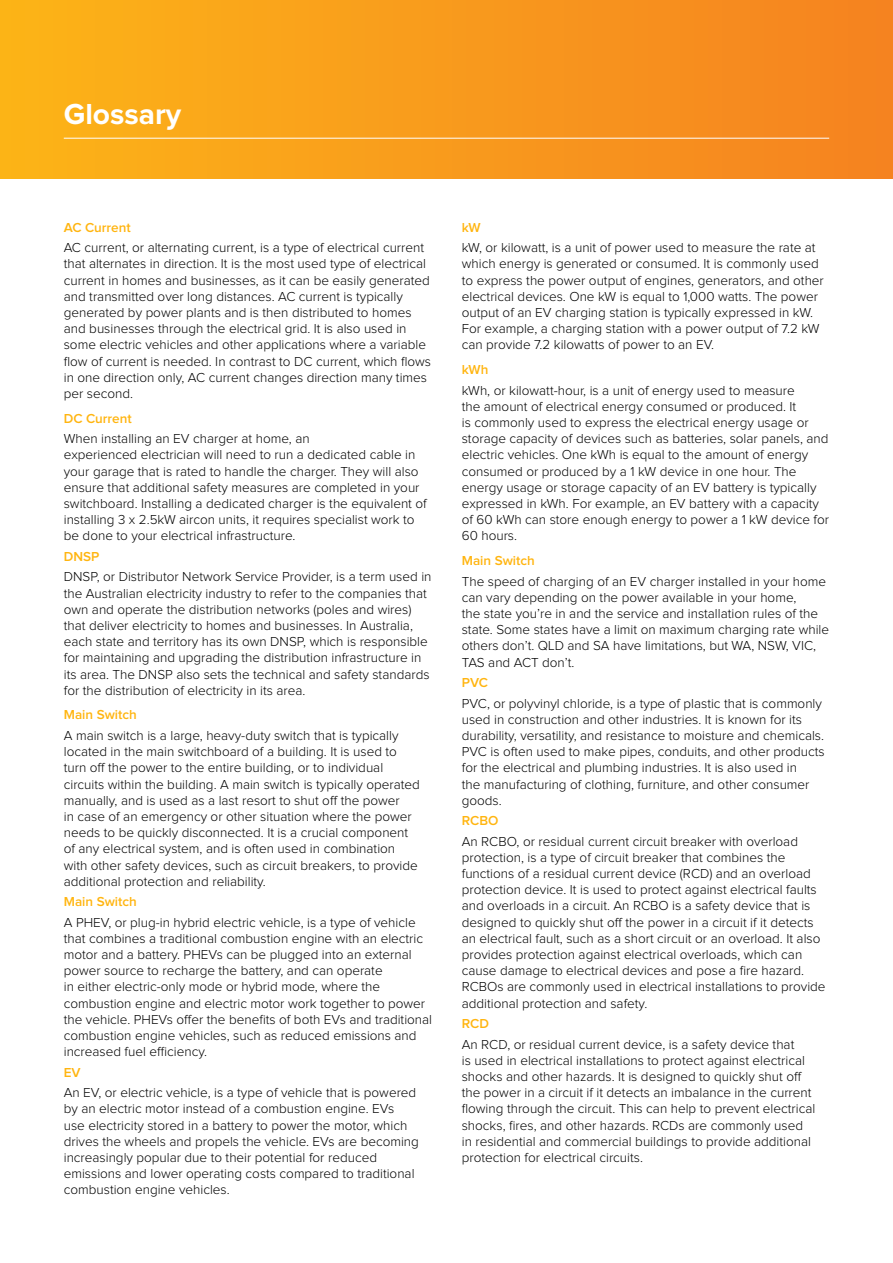
<style>
.page{position:relative;width:893px;height:1263px;background:#fff}
.page>*{position:absolute;margin:0;border:0;box-sizing:border-box;transform-origin:0 0}
.t1{font:700 30px "Proxima Nova";color:#fff}
.t2{font:300 13.5px/16.2px "Proxima Nova";color:#000}
.t3{font:600 13.5px "Proxima Nova";color:#ffb510}
</style>
<div class="page">
<div style="left:0;top:0;width:893px;height:179px;background:linear-gradient(to right,#fcb417,#f58220)"></div>
<hr style="left:64px;top:138px;width:765px;height:1px;background:#fff">
<h1 class="t1" style="left:64px;top:96px;width:119px">Glossary</h1>
<p class="t3" style="left:64px;top:221px;width:69px">AC Current</p>
<p class="t2" style="left:64px;top:240px;width:369px">AC current, or alternating current, is a type of electrical current that alternates in direction. It is the most used type of electrical current in homes and businesses, as it can be easily generated and transmitted over long distances. AC current is typically generated by power plants and is then distributed to homes and businesses through the electrical grid. It is also used in some electric vehicles and other applications where a variable flow of current is needed. In contrast to DC current, which flows in one direction only, AC current changes direction many times per second.</p>
<p class="t3" style="left:64px;top:412px;width:69px">DC Current</p>
<p class="t2" style="left:64px;top:431px;width:364px">When installing an EV charger at home, an<br>experienced electrician will need to run a dedicated cable in your garage that is rated to handle the charger. They will also ensure that additional safety measures are completed in your switchboard. Installing a dedicated charger is the equivalent of installing 3 x 2.5kW aircon units, it requires specialist work to be done to your electrical infrastructure.</p>
<p class="t3" style="left:64px;top:550px;width:37px">DNSP</p>
<p class="t2" style="left:64px;top:569px;width:369px">DNSP, or Distributor Network Service Provider, is a term used in the Australian electricity industry to refer to the companies that own and operate the distribution networks (poles and wires) that deliver electricity to homes and businesses. In Australia, each state and territory has its own DNSP, which is responsible for maintaining and upgrading the distribution infrastructure in its area. The DNSP also sets the technical and safety standards for the distribution of electricity in its area.</p>
<p class="t3" style="left:64px;top:709px;width:75px">Main Switch</p>
<p class="t2" style="left:64px;top:728px;width:358px">A main switch is a large, heavy-duty switch that is typically located in the main switchboard of a building. It is used to turn off the power to the entire building, or to individual circuits within the building. A main switch is typically operated manually, and is used as a last resort to shut off the power<br>in case of an emergency or other situation where the power needs to be quickly disconnected. It is a crucial component of any electrical system, and is often used in combination with other safety devices, such as circuit breakers, to provide additional protection and reliability.</p>
<p class="t3" style="left:64px;top:895px;width:75px">Main Switch</p>
<p class="t2" style="left:64px;top:914px;width:370px">A PHEV, or plug-in hybrid electric vehicle, is a type of vehicle that combines a traditional combustion engine with an electric motor and a battery. PHEVs can be plugged into an external power source to recharge the battery, and can operate<br>in either electric-only mode or hybrid mode, where the combustion engine and electric motor work together to power the vehicle. PHEVs offer the benefits of both EVs and traditional combustion engine vehicles, such as reduced emissions and increased fuel efficiency.</p>
<p class="t3" style="left:64px;top:1066px;width:18px">EV</p>
<p class="t2" style="left:64px;top:1085px;width:357px">An EV, or electric vehicle, is a type of vehicle that is powered by an electric motor instead of a combustion engine. EVs<br>use electricity stored in a battery to power the motor, which drives the wheels and propels the vehicle. EVs are becoming increasingly popular due to their potential for reduced emissions and lower operating costs compared to traditional combustion engine vehicles.</p>
<p class="t3" style="left:462px;top:221px;width:20px">kW</p>
<p class="t2" style="left:462px;top:240px;width:364px">kW, or kilowatt, is a unit of power used to measure the rate at which energy is generated or consumed. It is commonly used to express the power output of engines, generators, and other electrical devices. One kW is equal to 1,000 watts. The power output of an EV charging station is typically expressed in kW.<br>For example, a charging station with a power output of 7.2 kW can provide 7.2 kilowatts of power to an EV.</p>
<p class="t3" style="left:462px;top:363px;width:28px">kWh</p>
<p class="t2" style="left:462px;top:382px;width:369px">kWh, or kilowatt-hour, is a unit of energy used to measure<br>the amount of electrical energy consumed or produced. It<br>is commonly used to express the electrical energy usage or storage capacity of devices such as batteries, solar panels, and electric vehicles. One kWh is equal to the amount of energy consumed or produced by a 1 kW device in one hour. The energy usage or storage capacity of an EV battery is typically expressed in kWh. For example, an EV battery with a capacity of 60 kWh can store enough energy to power a 1 kW device for 60 hours.</p>
<p class="t3" style="left:462px;top:554px;width:75px">Main Switch</p>
<p class="t2" style="left:462px;top:573px;width:369px">The speed of charging of an EV charger installed in your home can vary depending on the power available in your home,<br>the state you’re in and the service and installation rules of the state. Some states have a limit on maximum charging rate while others don’t. QLD and SA have limitations, but WA, NSW, VIC, TAS and ACT don’t.</p>
<p class="t3" style="left:462px;top:676px;width:28px">PVC</p>
<p class="t2" style="left:462px;top:695px;width:364px">PVC, or polyvinyl chloride, is a type of plastic that is commonly used in construction and other industries. It is known for its durability, versatility, and resistance to moisture and chemicals.<br>PVC is often used to make pipes, conduits, and other products for the electrical and plumbing industries. It is also used in<br>the manufacturing of clothing, furniture, and other consumer goods.</p>
<p class="t3" style="left:462px;top:814px;width:38px">RCBO</p>
<p class="t2" style="left:462px;top:833px;width:365px">An RCBO, or residual current circuit breaker with overload protection, is a type of circuit breaker that combines the functions of a residual current device (RCD) and an overload protection device. It is used to protect against electrical faults and overloads in a circuit. An RCBO is a safety device that is designed to quickly shut off the power in a circuit if it detects an electrical fault, such as a short circuit or an overload. It also provides protection against electrical overloads, which can cause damage to electrical devices and pose a fire hazard.<br>RCBOs are commonly used in electrical installations to provide additional protection and safety.</p>
<p class="t3" style="left:462px;top:1017px;width:29px">RCD</p>
<p class="t2" style="left:462px;top:1036px;width:355px">An RCD, or residual current device, is a safety device that<br>is used in electrical installations to protect against electrical shocks and other hazards. It is designed to quickly shut off the power in a circuit if it detects an imbalance in the current flowing through the circuit. This can help to prevent electrical shocks, fires, and other hazards. RCDs are commonly used in residential and commercial buildings to provide additional protection for electrical circuits.</p>
</div>
